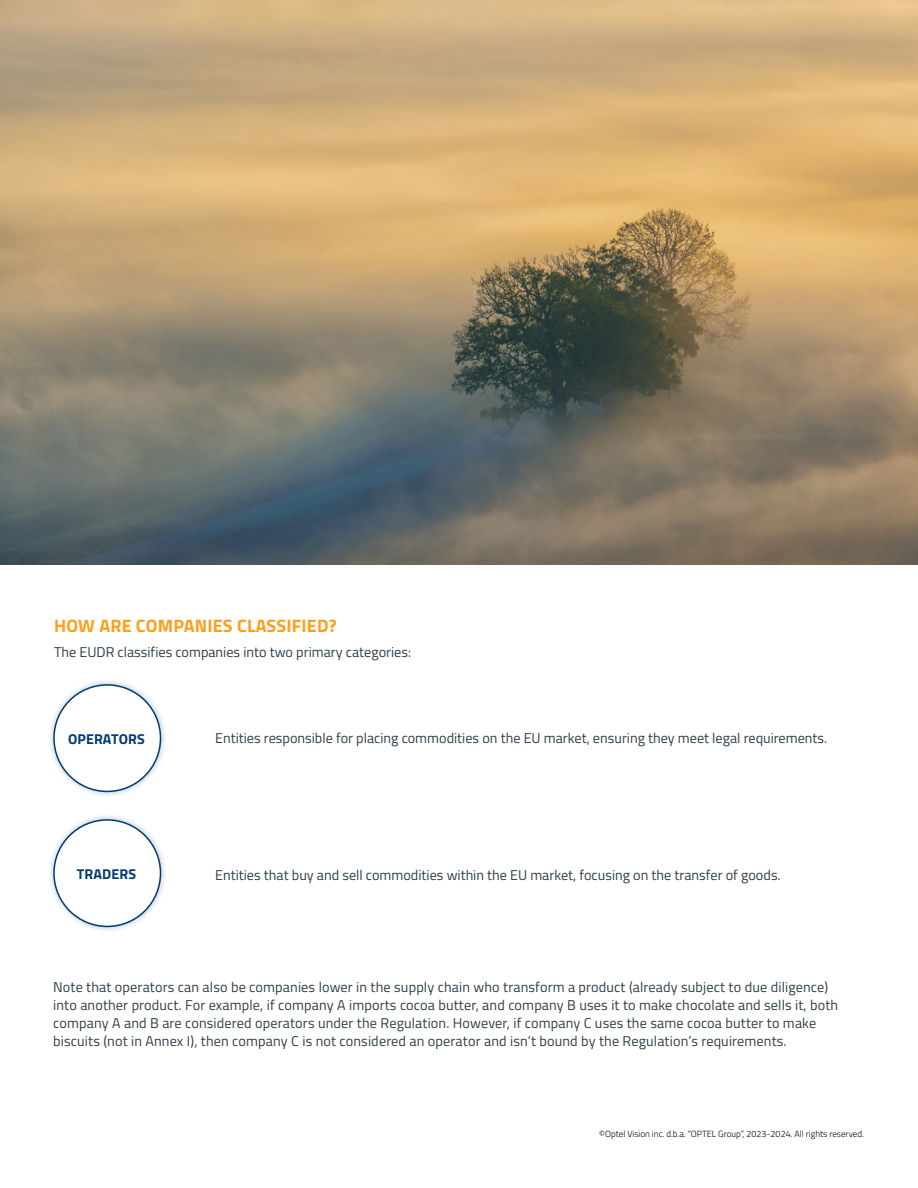
<style>
.page{position:relative;width:918px;height:1188px;background:#fff}
.page>*{position:absolute;margin:0;border:0;box-sizing:border-box;transform-origin:0 0}
.t1{font:700 18px "Titillium";letter-spacing:.01em;color:#ff9e1a}
.t2{font:14.25px/18px "Titillium";letter-spacing:.01em;color:#303e49}
.t3{font:700 14.25px "Titillium";letter-spacing:.01em;color:#003b71}
.t4{font:300 9px "Titillium";color:#000}
</style>
<div class="page">
<img style="left:0;top:0;width:918px;height:564px">
<div style="left:47px;top:678px;width:120px;height:120px;background:#003a65;opacity:.3"></div>
<div style="left:54px;top:685px;width:106px;height:106px;background:#fff;border-radius:50%"></div>
<div style="left:53px;top:684px;width:108px;height:108px;border:2px solid #003b71;border-radius:50%"></div>
<div style="left:47px;top:813px;width:120px;height:120px;background:#003a65;opacity:.3"></div>
<div style="left:54px;top:820px;width:106px;height:106px;background:#fff;border-radius:50%"></div>
<div style="left:53px;top:819px;width:108px;height:108px;border:2px solid #003b71;border-radius:50%"></div>
<p class="t1" style="left:54px;top:612px;width:284px">HOW ARE COMPANIES CLASSIFIED?</p>
<p class="t2" style="left:54px;top:643px;width:359px">The EUDR classifies companies into two primary categories:</p>
<p class="t3" style="left:68px;top:728px;width:78px">OPERATORS</p>
<p class="t3" style="left:77px;top:863px;width:61px">TRADERS</p>
<p class="t2" style="left:215px;top:728px;width:614px">Entities responsible for placing commodities on the EU market, ensuring they meet legal requirements.</p>
<p class="t2" style="left:215px;top:865px;width:567px">Entities that buy and sell commodities within the EU market, focusing on the transfer of goods.</p>
<p class="t2" style="left:53px;top:977px;width:786px">Note that operators can also be companies lower in the supply chain who transform a product (already subject to due diligence) into another product. For example, if company A imports cocoa butter, and company B uses it to make chocolate and sells it, both company A and B are considered operators under the Regulation. However, if company C uses the same cocoa butter to make biscuits (not in Annex I), then company C is not considered an operator and isn’t bound by the Regulation’s requirements.</p>
<p class="t4" style="left:599px;top:1128px;width:266px">©Optel Vision inc. d.b.a. “OPTEL Group”, 2023-2024. All rights reserved.</p>
</div>
